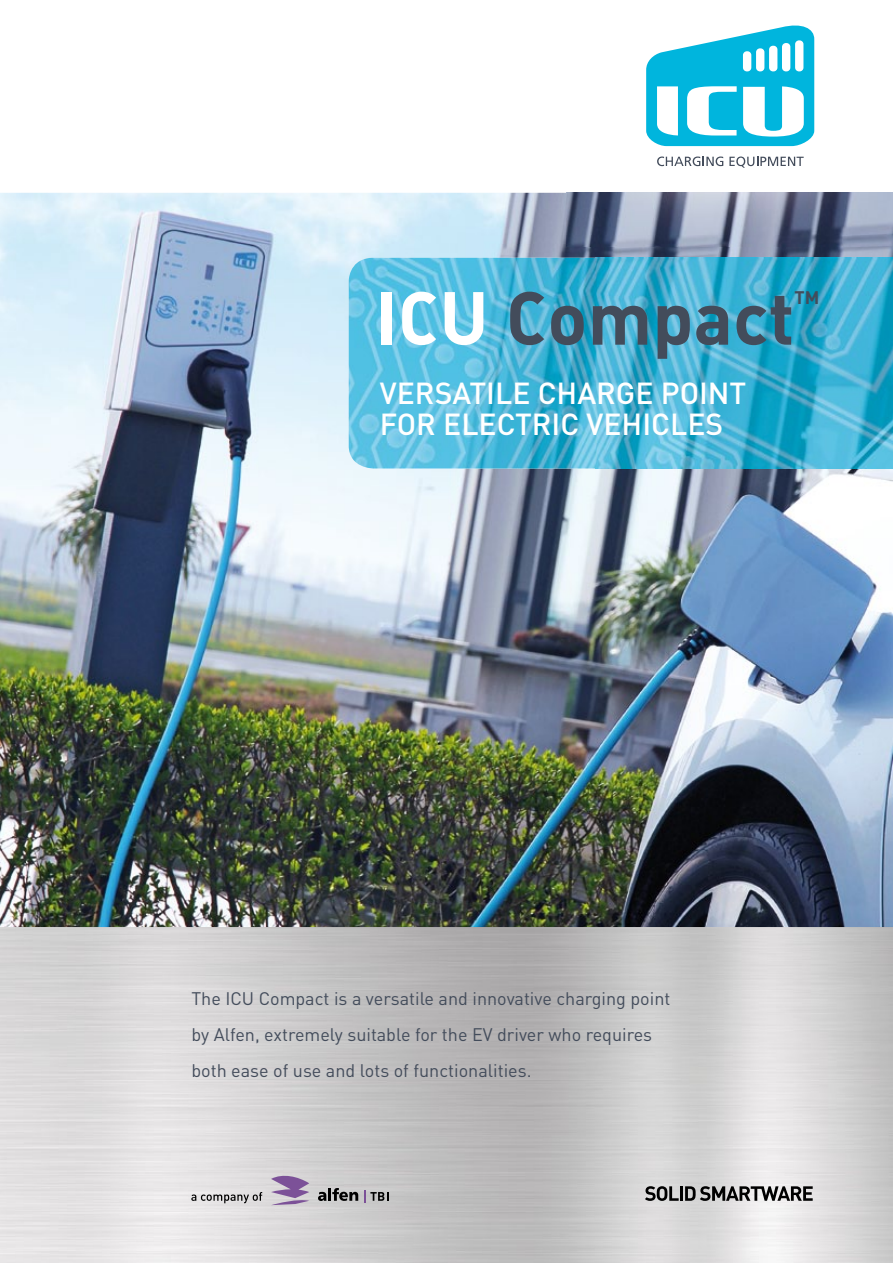
<style>
.page{position:relative;width:893px;height:1263px;background:#fff}
.page>*{position:absolute;margin:0;border:0;box-sizing:border-box;transform-origin:0 0}
.t1{font:700 73.95px "DIN";color:#434c5b}
.t2{font:500 30px/31.5px "DIN";color:#fff}
.t3{font:18px/36px "DIN";color:#434c5b}
.t4{font:700 18px "DIN";color:#434c5b}
.s1{color:#fff}
</style>
<div class="page">
<img style="left:0;top:927px;width:893px;height:336px">
<img style="left:0;top:193px;width:893px;height:734px">
<img style="left:566px;top:37px;width:327px;height:209px">
<svg style="left:646px;top:25px;width:168px;height:121px"></svg>
<svg style="left:657px;top:157px;width:66px;height:9px"></svg>
<svg style="left:729px;top:157px;width:75px;height:11px"></svg>
<svg style="left:271px;top:1173px;width:38px;height:32px"></svg>
<svg style="left:364px;top:1190px;width:25px;height:12px"></svg>
<svg style="left:318px;top:1188px;width:40px;height:13px"></svg>
<svg style="left:191px;top:1192px;width:71px;height:11px"></svg>
<svg style="left:685px;top:1186px;width:128px;height:15px;background:#737272"></svg>
<hr style="left:680px;top:1186px;width:3px;height:15px;background:#000">
<svg style="left:645px;top:1186px;width:34px;height:15px"></svg>
<img style="left:349px;top:258px;width:544px;height:210px">
<h1 class="t1" style="left:375px;top:270px;width:421px"><span class="s1">ICU</span> Compact</h1>
<p class="t4" style="left:794px;top:286px;width:26px">TM</p>
<h2 class="t2" style="left:380px;top:376px;width:368px">VERSATILE CHARGE POINT<br>FOR ELECTRIC VEHICLES</h2>
<p class="t3" style="left:191px;top:981px;width:481px">The ICU Compact is a versatile and innovative charging point by Alfen, extremely suitable for the EV driver who requires both ease of use and lots of functionalities.</p>
</div>
